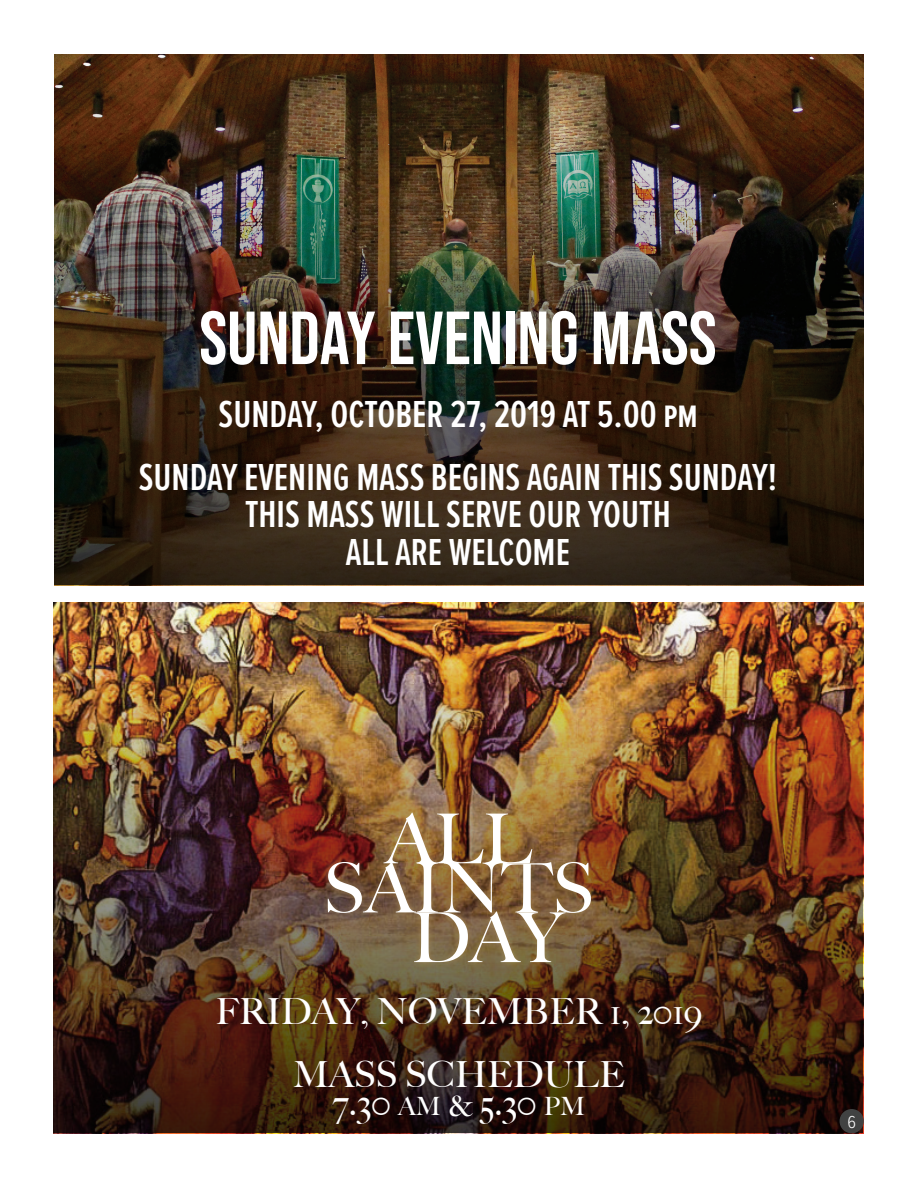
<style>
.page{position:relative;width:918px;height:1188px;background:#fff}
.page>*{position:absolute;margin:0;border:0;box-sizing:border-box;transform-origin:0 0}
.t1{font:75px "Bebas Neue";color:#fff}
.t2{font:500 69px/98.9px "Big Caslon";color:#fff;text-align:center}
.t3{font:600 39px/37.5px "Proxima Nova Ex Cn";color:#fff;text-align:center}
.t4{font:500 36px/28.5px "Big Caslon";color:#fff;text-align:center}
.t5{font:300 18px "Proxima Nova Cond";color:#fff}
.s1{font-size:25.2px}
.s2{font-size:28.05px}
</style>
<div class="page">
<img style="left:54px;top:54px;width:810px;height:531px">
<img style="left:53px;top:603px;width:810px;height:530px">
<div style="left:321px;top:806px;width:277px;height:162px;background:#aa8d54;opacity:.75"></div>
<div style="left:840px;top:1109px;width:24px;height:24px;background:#414242;border-radius:50%"></div>
<h1 class="t1" style="left:199px;top:296px;width:519px">SUNDAY EVENING MASS</h1>
<p class="t3" style="left:219px;top:395px;width:481px">SUNDAY, OCTOBER 27, 2019 AT 5.00 pm</p>
<p class="t3" style="left:139px;top:457px;width:640px">SUNDAY EVENING MASS BEGINS AGAIN THIS SUNDAY!<br>THIS MASS WILL SERVE OUR YOUTH<br>ALL ARE WELCOME</p>
<h2 class="t2" style="left:386px;top:787px;width:179px">ALL<br>DAY</h2>
<h2 class="t2" style="left:323px;top:836px;width:272px">SAINTS</h2>
<p class="t4" style="left:215px;top:996px;width:488px">FRIDAY, NOVEMBER 1, 2019</p>
<p class="t4" style="left:293px;top:1058px;width:333px">MASS SCHEDULE<br>7.30 <span class="s1">AM</span> <span class="s2">&amp;</span> 5.30 <span class="s1">PM</span></p>
<p class="t5" style="left:847px;top:1109px;width:10px">6</p>
</div>
